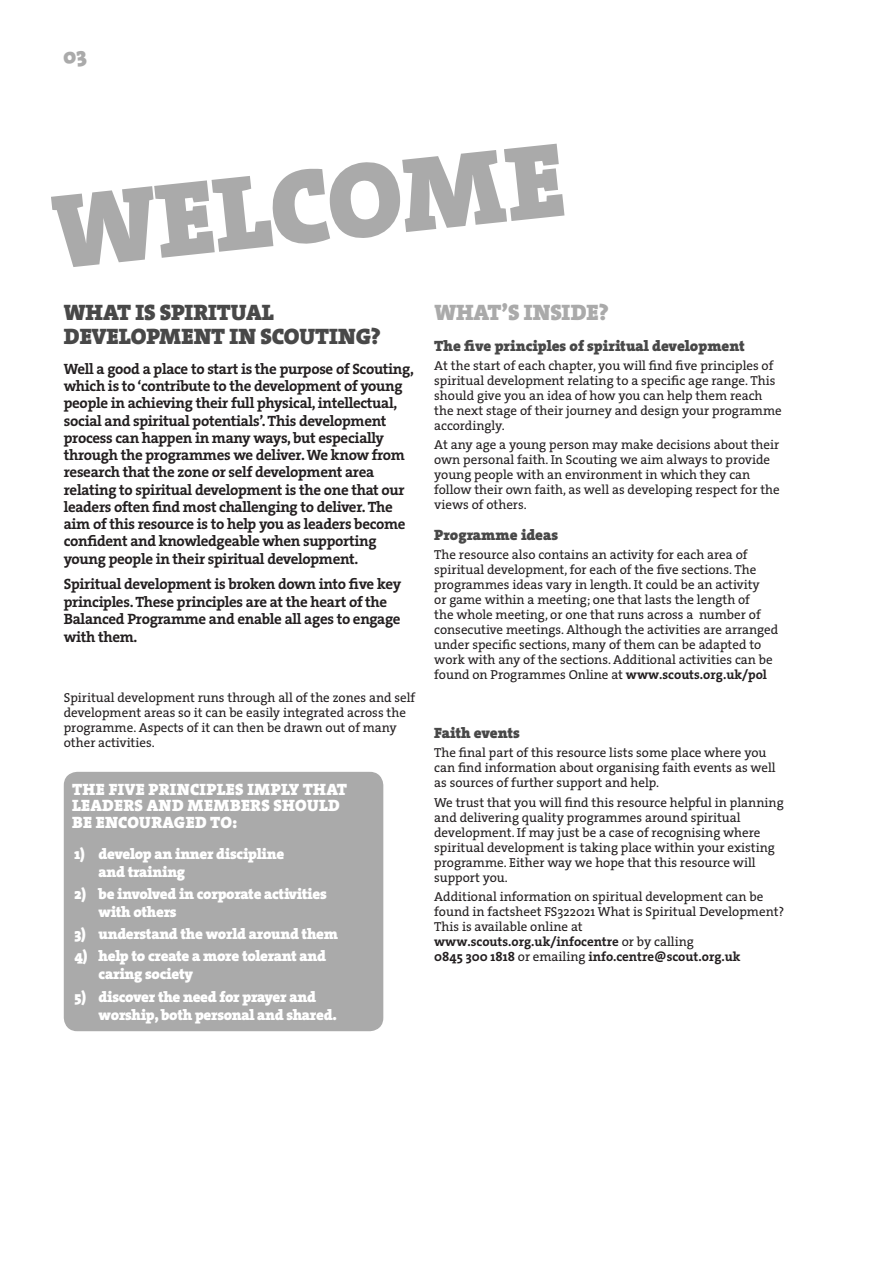
<style>
.page{position:relative;width:893px;height:1263px;background:#fff}
.page>*{position:absolute;margin:0;border:0;box-sizing:border-box;transform-origin:0 0}
.Headline_large{font:106.95px "The Serif HP9 Blk";color:#aaa}
.Headline{font:22.5px/24px "The Serif HP9 Blk";letter-spacing:-.005em;color:#484848}
.Headline-2{font:22.5px "The Serif HP9 Blk";letter-spacing:-.005em;color:#aaa}
.t1{font:16.5px/16.5px "The Serif HP9 Blk";letter-spacing:.015em;color:#fff}
.Intro_copy{font:15px/17.2px "The Serif HP7 Bld";letter-spacing:-.02em;color:#231f20}
.t2{font:15px/18px "The Serif HP9 Blk";letter-spacing:-.02em;color:#fff}
.Intro_copy-2{font:15px "The Serif HP9 Blk";color:#484848}
.Copy{font:13.05px/15px "The Serif HP5 Plain";color:#231f20}
.s1{font-family:"The Serif HP7 Bld"}
</style>
<div class="page">
<div style="left:65px;top:772px;width:318px;height:258px;background:#aaa;border-radius:13px"></div>
<div style="left:64px;top:772px;width:319px;height:259px;border:2px solid #aaa;border-radius:13px"></div>
<p class="Headline_large" style="left:46px;top:160px;width:515px;rotate:-6deg">WELCOME</p>
<p class="Headline" style="left:64px;top:300px;width:318px">WHAT IS SPIRITUAL<br>DEVELOPMENT IN SCOUTING?</p>
<p class="Intro_copy" style="left:64px;top:360px;width:352px">Well a good a place to start is the purpose of Scouting, which is to ‘contribute to the development of young people in achieving their full physical, intellectual, social and spiritual potentials’. This development process can happen in many ways, but especially through the programmes we deliver. We know from research that the zone or self development area relating to spiritual development is the one that our leaders often find most challenging to deliver. The aim of this resource is to help you as leaders become confident and knowledgeable when supporting young people in their spiritual development.</p>
<p class="Intro_copy" style="left:64px;top:575px;width:339px">Spiritual development is broken down into five key principles. These principles are at the heart of the Balanced Programme and enable all ages to engage with them.</p>
<p class="Copy" style="left:64px;top:690px;width:353px">Spiritual development runs through all of the zones and self development areas so it can be easily integrated across the programme. Aspects of it can then be drawn out of many other activities.</p>
<p class="t1" style="left:72px;top:780px;width:277px">THE FIVE PRINCIPLES IMPLY THAT<br>LEADERS AND MEMBERS SHOULD<br>BE ENCOURAGED TO:</p>
<p class="t2" style="left:99px;top:844px;width:187px;text-indent:-24px">1) develop an inner discipline and training</p>
<p class="t2" style="left:99px;top:884px;width:230px;text-indent:-24px">2) be involved in corporate activities with others</p>
<p class="t2" style="left:75px;top:925px;width:265px">3) understand the world around them</p>
<p class="t2" style="left:99px;top:947px;width:229px;text-indent:-24px">4) help to create a more tolerant and caring society</p>
<p class="t2" style="left:99px;top:987px;width:240px;text-indent:-24px">5) discover the need for prayer and worship, both personal and shared.</p>
<p class="Headline-2" style="left:434px;top:297px;width:176px">WHAT’S INSIDE?</p>
<p class="Intro_copy-2" style="left:434px;top:335px;width:312px">The five principles of spiritual development</p>
<p class="Copy" style="left:434px;top:358px;width:349px">At the start of each chapter, you will find five principles of spiritual development relating to a specific age range. This should give you an idea of how you can help them reach the next stage of their journey and design your programme accordingly.</p>
<p class="Copy" style="left:434px;top:437px;width:347px">At any age a young person may make decisions about their own personal faith. In Scouting we aim always to provide young people with an environment in which they can follow their own faith, as well as developing respect for the views of others.</p>
<p class="Intro_copy-2" style="left:434px;top:525px;width:125px">Programme ideas</p>
<p class="Copy" style="left:434px;top:547px;width:346px">The resource also contains an activity for each area of spiritual development, for each of the five sections. The programmes ideas vary in length. It could be an activity<br>or game within a meeting; one that lasts the length of<br>the whole meeting, or one that runs across a number of consecutive meetings. Although the activities are arranged under specific sections, many of them can be adapted to work with any of the sections. Additional activities can be found on Programmes Online at <span class="s1">www.scouts.org.uk/pol</span></p>
<p class="Intro_copy-2" style="left:434px;top:723px;width:87px">Faith events</p>
<p class="Copy" style="left:434px;top:745px;width:343px">The final part of this resource lists some place where you can find information about organising faith events as well as sources of further support and help.</p>
<p class="Copy" style="left:434px;top:795px;width:351px">We trust that you will find this resource helpful in planning and delivering quality programmes around spiritual development. If may just be a case of recognising where spiritual development is taking place within your existing programme. Either way we hope that this resource will support you.</p>
<p class="Copy" style="left:434px;top:889px;width:352px">Additional information on spiritual development can be found in factsheet FS322021 What is Spiritual Development?<br>This is available online at<br><span class="s1">www.scouts.org.uk/infocentre</span> or by calling<br><span class="s1">0845 300 1818</span> or emailing <span class="s1">info.centre@scout.org.uk</span></p>
</div>
